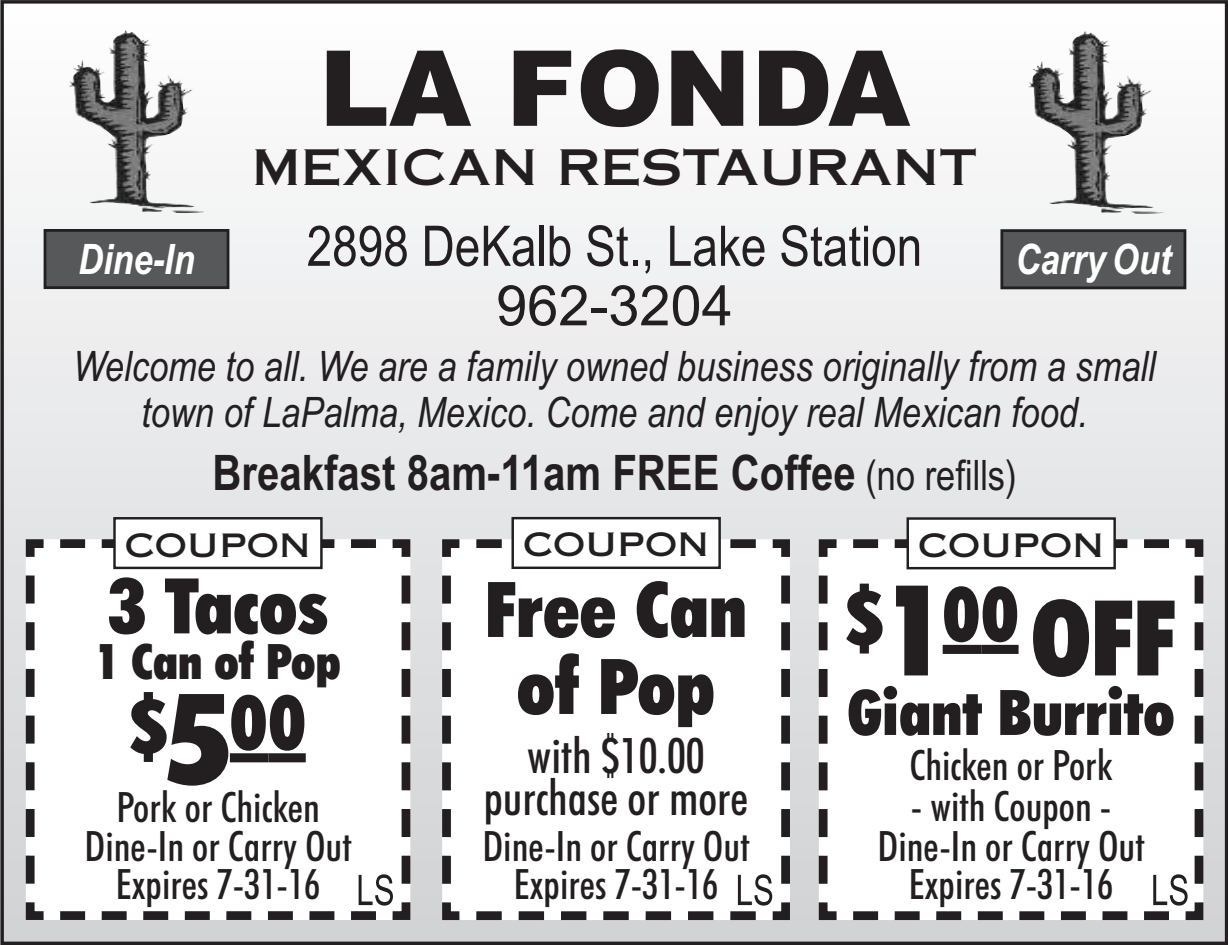
<style>
.page{position:relative;width:1228px;height:945px;background:#fff}
.page>*{position:absolute;margin:0;border:0;box-sizing:border-box;transform-origin:0 0}
.t1{font:900 105px "Arial";color:#231f20}
.t2{font:900 condensed 77px/77px "Futura BT";color:#231f20;text-align:center}
.t3{font:900 condensed 75.6px "Futura BT";color:#231f20}
.t4{font:900 condensed 63px "Futura BT";color:#231f20}
.t5{font:56px "Arial Narrow";color:#231f20}
.t6{font:56px "Arial";color:#231f20}
.t7{font:700 49px "Arial Narrow";color:#231f20}
.t8{font:500 condensed 49px/42px "Futura BT";color:#231f20;text-align:center}
.t9{font:49px "Copperplate Thirty One AB";color:#231f20}
.t10{font:900 condensed 49px "Futura BT";color:#231f20}
.t11{font:500 condensed 42px/38.5px "Futura BT";color:#231f20;text-align:center}
.t12{font:italic 42px/45.5px "Arial Narrow";color:#231f20;text-align:center}
.t13{font:italic 700 42px "Arial Narrow";color:#fff}
.t14{font:38.5px "Copperplate Thirty One AB";color:#231f20}
.s1{font-weight:400;font-size:42px}
.s2{font-size:126px}
.s3{font-size:105px}
</style>
<div class="page">
<div style="left:2px;top:2px;width:1224px;height:941px;background:linear-gradient(to bottom,#fefefe,#d0d1d3)"></div>
<div style="left:45px;top:230px;width:183px;height:58px;background:#57585a"></div>
<div style="left:44px;top:229px;width:185px;height:60px;border:3px solid #231f20"></div>
<div style="left:1001px;top:231px;width:183px;height:57px;background:#57585a"></div>
<div style="left:1000px;top:229px;width:186px;height:60px;border:3px solid #231f20"></div>
<img style="left:69px;top:30px;width:126px;height:183px">
<img style="left:1028px;top:30px;width:126px;height:183px">
<svg style="left:438px;top:535px;width:356px;height:389px"></svg>
<div style="left:512px;top:518px;width:207px;height:50px;background:#fff"></div>
<div style="left:511px;top:517px;width:209px;height:52px;border:2px solid #231f20"></div>
<div style="left:114px;top:518px;width:207px;height:50px;background:#fff"></div>
<div style="left:113px;top:517px;width:209px;height:52px;border:2px solid #231f20"></div>
<svg style="left:814px;top:535px;width:393px;height:389px"></svg>
<div style="left:907px;top:519px;width:207px;height:49px;background:#fff"></div>
<div style="left:906px;top:517px;width:209px;height:52px;border:2px solid #231f20"></div>
<svg style="left:21px;top:535px;width:393px;height:389px"></svg>
<h1 class="t1" style="left:319px;top:28px;width:592px">LA FONDA</h1>
<p class="t9" style="left:252px;top:150px;width:726px">MEXICAN RESTAURANT</p>
<h3 class="t5" style="left:306px;top:214px;width:617px">2898 DeKalb St., Lake Station</h3>
<h3 class="t6" style="left:496px;top:273px;width:238px">962-3204</h3>
<p class="t12" style="left:73px;top:344px;width:1083px">Welcome to all. We are a family owned business originally from a small town of LaPalma, Mexico. Come and enjoy real Mexican food.</p>
<p class="t7" style="left:212px;top:444px;width:805px">Breakfast 8am-11am FREE Coffee <span class="s1">(no refills)</span></p>
<p class="t13" style="left:78px;top:235px;width:118px">Dine-In</p>
<p class="t13" style="left:1015px;top:235px;width:157px">CarryOut</p>
<p class="t14" style="left:125px;top:529px;width:188px">coupon</p>
<p class="t14" style="left:523px;top:528px;width:188px">coupon</p>
<h2 class="t2" style="left:108px;top:568px;width:222px">3 Tacos</h2>
<p class="t10" style="left:95px;top:633px;width:247px">1 Can of Pop</p>
<h3 class="t3" style="left:130px;top:679px;width:177px">$<span class="s2">5</span>00</h3>
<p class="t11" style="left:84px;top:789px;width:268px">Pork or Chicken<br>Dine-In or Carry Out<br>Expires 7-31-16</p>
<h2 class="t2" style="left:485px;top:572px;width:263px">Free Can of Pop</h2>
<p class="t8" style="left:483px;top:736px;width:266px">with $10.00 purchase or more</p>
<p class="t11" style="left:482px;top:827px;width:268px">Dine-In or Carry Out<br>Expires 7-31-16</p>
<p class="t14" style="left:918px;top:529px;width:188px">coupon</p>
<h3 class="t3" style="left:846px;top:571px;width:331px">$<span class="s2">1</span>00 <span class="s3">OFF</span></h3>
<h3 class="t4" style="left:847px;top:676px;width:329px">Giant Burrito</h3>
<p class="t11" style="left:909px;top:747px;width:205px">Chicken or Pork</p>
<p class="t11" style="left:877px;top:787px;width:268px">- with Coupon -<br>Dine-In or Carry Out<br>Expires 7-31-16</p>
</div>
